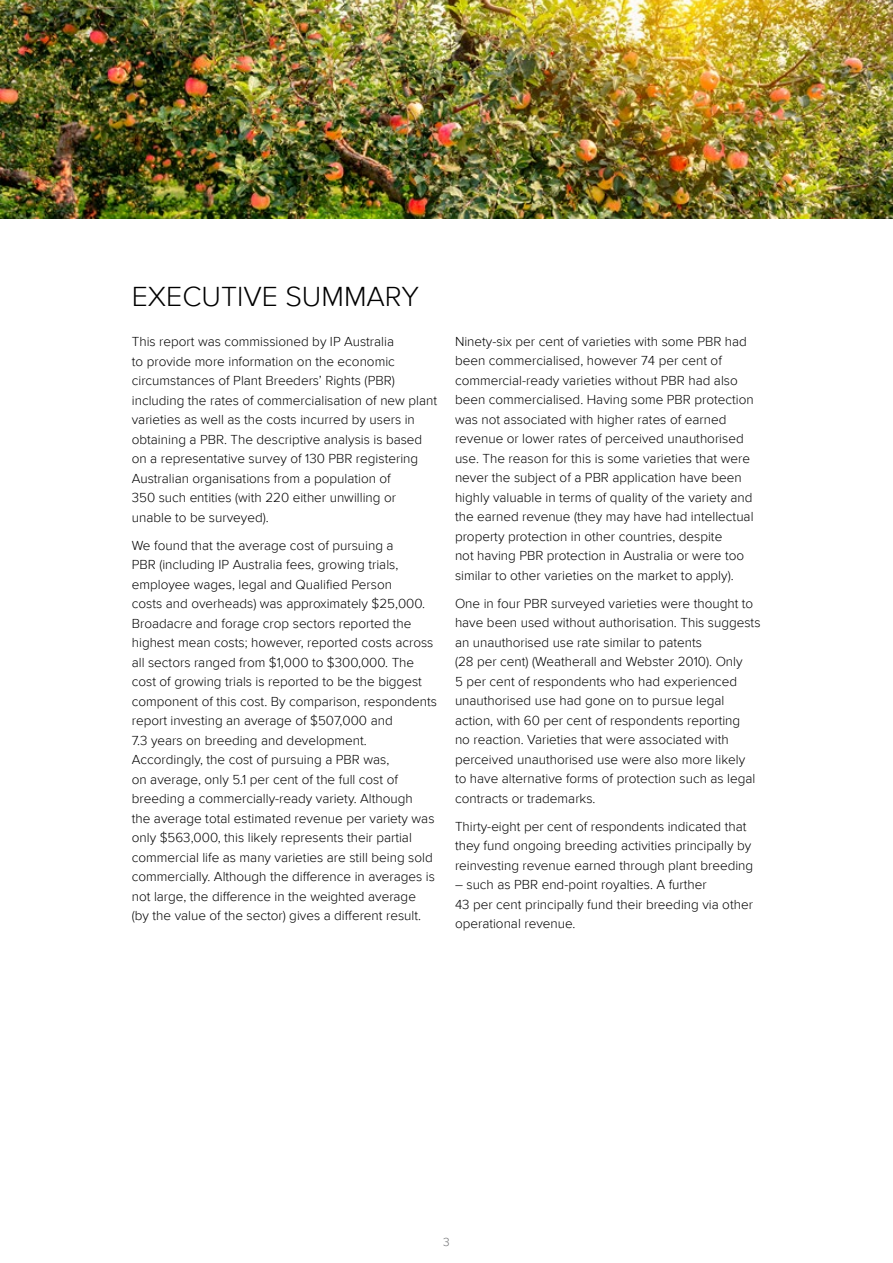
<style>
.page{position:relative;width:893px;height:1263px;background:#fff}
.page>*{position:absolute;margin:0;border:0;box-sizing:border-box;transform-origin:0 0}
.t1{font:300 28.5px "Proxima Nova";color:#000}
.t2{font:300 13.5px/19.5px "Proxima Nova";color:#000}
.t3{font:300 12px "Proxima Nova";color:#6d6e71}
</style>
<div class="page">
<img style="left:0;top:0;width:893px;height:219px">
<h2 class="t1" style="left:132px;top:280px;width:289px">EXECUTIVE SUMMARY</h2>
<p class="t2" style="left:132px;top:332px;width:307px">This report was commissioned by IP Australia<br>to provide more information on the economic circumstances of Plant Breeders’ Rights (PBR) including the rates of commercialisation of new plant varieties as well as the costs incurred by users in obtaining a PBR. The descriptive analysis is based on a representative survey of 130 PBR registering Australian organisations from a population of<br>350 such entities (with 220 either unwilling or unable to be surveyed).</p>
<p class="t2" style="left:132px;top:536px;width:268px">We found that the average cost of pursuing a<br>PBR (including IP Australia fees, growing trials,</p>
<p class="t2" style="left:132px;top:575px;width:262px">employee wages, legal and Qualified Person</p>
<p class="t2" style="left:132px;top:594px;width:307px">costs and overheads) was approximately $25,000.<br>Broadacre and forage crop sectors reported the highest mean costs; however, reported costs across all sectors ranged from $1,000 to $300,000. The cost of growing trials is reported to be the biggest component of this cost. By comparison, respondents report investing an average of $507,000 and</p>
<p class="t2" style="left:132px;top:731px;width:304px">7.3 years on breeding and development.<br>Accordingly, the cost of pursuing a PBR was,<br>on average, only 5.1 per cent of the full cost of breeding a commercially-ready variety. Although the average total estimated revenue per variety was only $563,000, this likely represents their partial commercial life as many varieties are still being sold</p>
<p class="t2" style="left:132px;top:867px;width:305px">commercially. Although the difference in averages is not large, the difference in the weighted average (by the value of the sector) gives a different result.</p>
<p class="t2" style="left:455px;top:332px;width:300px">Ninety-six per cent of varieties with some PBR had been commercialised, however 74 per cent of commercial-ready varieties without PBR had also been commercialised. Having some PBR protection was not associated with higher rates of earned revenue or lower rates of perceived unauthorised use. The reason for this is some varieties that were never the subject of a PBR application have been highly valuable in terms of quality of the variety and the earned revenue (they may have had intellectual property protection in other countries, despite<br>not having PBR protection in Australia or were too similar to other varieties on the market to apply).</p>
<p class="t2" style="left:455px;top:594px;width:307px">One in four PBR surveyed varieties were thought to have been used without authorisation. This suggests an unauthorised use rate similar to patents<br>(28 per cent) (Weatherall and Webster 2010). Only<br>5 per cent of respondents who had experienced unauthorised use had gone on to pursue legal action, with 60 per cent of respondents reporting<br>no reaction. Varieties that were associated with perceived unauthorised use were also more likely<br>to have alternative forms of protection such as legal contracts or trademarks.</p>
<p class="t2" style="left:455px;top:817px;width:300px">Thirty-eight per cent of respondents indicated that they fund ongoing breeding activities principally by reinvesting revenue earned through plant breeding</p>
<p class="t2" style="left:455px;top:875px;width:299px">– such as PBR end-point royalties. A further<br>43 per cent principally fund their breeding via other operational revenue.</p>
<p class="t3" style="left:443px;top:1235px;width:8px">3</p>
</div>
